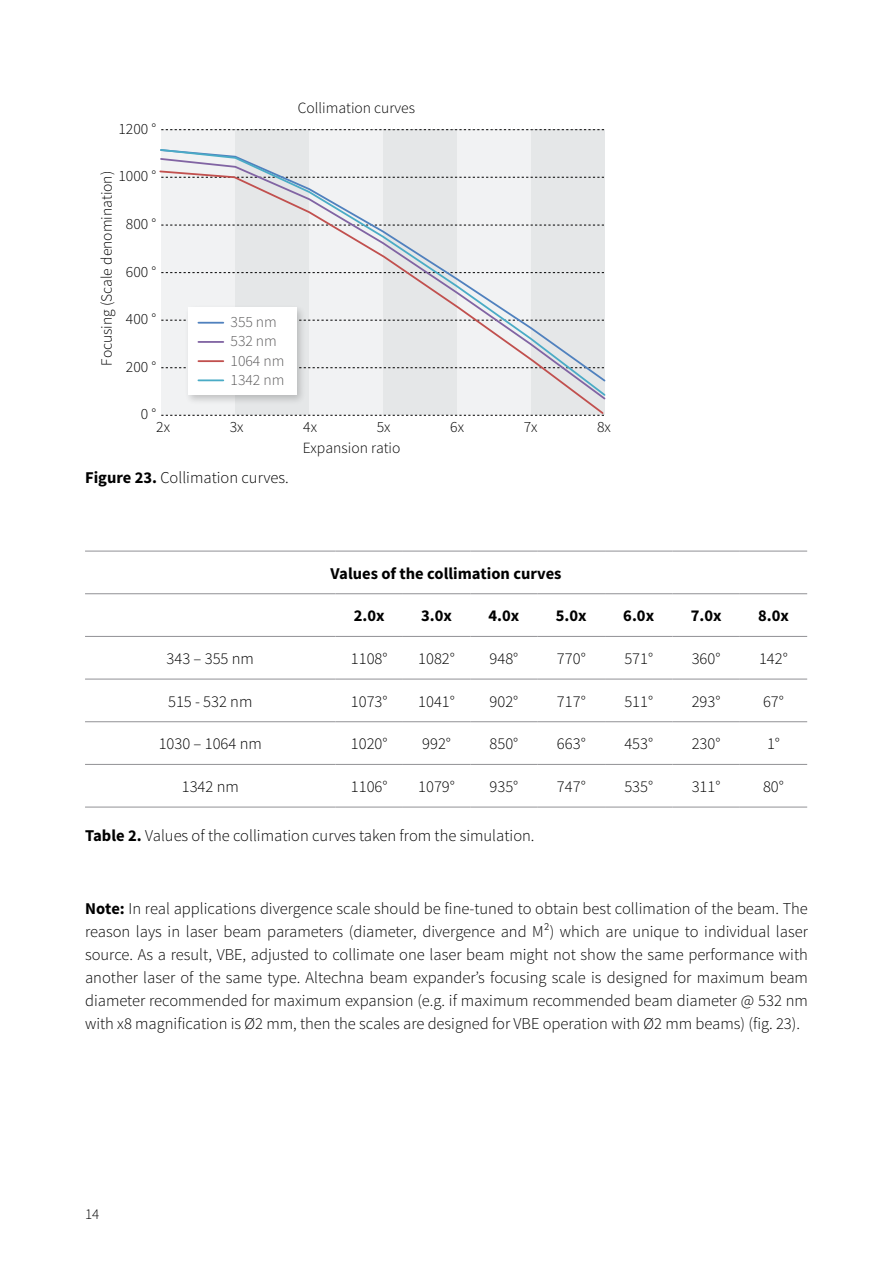
<style>
.page{position:relative;width:893px;height:1263px;background:#fff}
.page>*{position:absolute;margin:0;border:0;box-sizing:border-box;transform-origin:0 0}
.t1{font:300 16.5px/23.1px "Source Sans Pro";color:#000;text-align:justify}
.t2{font:700 16.5px "Source Sans Pro";color:#000}
.t3{font:300 15.6px "Source Sans Pro";color:#000}
.t4{font:300 15.6px/19.2px "Source Sans Pro";letter-spacing:.005em;color:#5a595a}
.t5{font:300 15px "Source Sans Pro";color:#000}
.s1{font-weight:700}
</style>
<div class="page">
<div style="left:161px;top:130px;width:74px;height:285px;background:#f1f2f3"></div>
<div style="left:235px;top:130px;width:74px;height:285px;background:#e5e7e8"></div>
<div style="left:309px;top:130px;width:74px;height:285px;background:#f1f2f3"></div>
<div style="left:383px;top:130px;width:74px;height:285px;background:#e5e7e8"></div>
<div style="left:457px;top:130px;width:74px;height:285px;background:#f1f2f3"></div>
<div style="left:531px;top:130px;width:74px;height:285px;background:#e5e7e8"></div>
<svg style="left:161px;top:129px;width:444px;height:1px"></svg>
<svg style="left:161px;top:401px;width:443px;height:15px"></svg>
<img style="left:181px;top:397px;width:129px;height:11px">
<svg style="left:159px;top:149px;width:447px;height:248px"></svg>
<hr style="left:85px;top:551px;width:251px;height:1px;background:#919195">
<hr style="left:336px;top:551px;width:67px;height:1px;background:#919195">
<hr style="left:403px;top:551px;width:67px;height:1px;background:#919195">
<hr style="left:470px;top:551px;width:68px;height:1px;background:#919195">
<hr style="left:538px;top:551px;width:67px;height:1px;background:#919195">
<hr style="left:605px;top:551px;width:67px;height:1px;background:#919195">
<hr style="left:672px;top:551px;width:68px;height:1px;background:#919195">
<hr style="left:740px;top:551px;width:67px;height:1px;background:#919195">
<hr style="left:85px;top:593px;width:251px;height:1px;background:#919195">
<hr style="left:336px;top:593px;width:67px;height:1px;background:#919195">
<hr style="left:403px;top:593px;width:67px;height:1px;background:#919195">
<hr style="left:470px;top:593px;width:68px;height:1px;background:#919195">
<hr style="left:538px;top:593px;width:67px;height:1px;background:#919195">
<hr style="left:605px;top:593px;width:67px;height:1px;background:#919195">
<hr style="left:672px;top:593px;width:68px;height:1px;background:#919195">
<hr style="left:740px;top:593px;width:67px;height:1px;background:#919195">
<hr style="left:85px;top:636px;width:251px;height:1px;background:#919195">
<hr style="left:336px;top:636px;width:67px;height:1px;background:#919195">
<hr style="left:403px;top:636px;width:67px;height:1px;background:#919195">
<hr style="left:470px;top:636px;width:68px;height:1px;background:#919195">
<hr style="left:538px;top:636px;width:67px;height:1px;background:#919195">
<hr style="left:605px;top:636px;width:67px;height:1px;background:#919195">
<hr style="left:672px;top:636px;width:68px;height:1px;background:#919195">
<hr style="left:740px;top:636px;width:67px;height:1px;background:#919195">
<hr style="left:85px;top:679px;width:251px;height:1px;background:#919195">
<hr style="left:336px;top:679px;width:67px;height:1px;background:#919195">
<hr style="left:403px;top:679px;width:67px;height:1px;background:#919195">
<hr style="left:470px;top:679px;width:68px;height:1px;background:#919195">
<hr style="left:538px;top:679px;width:67px;height:1px;background:#919195">
<hr style="left:605px;top:679px;width:67px;height:1px;background:#919195">
<hr style="left:672px;top:679px;width:68px;height:1px;background:#919195">
<hr style="left:740px;top:679px;width:67px;height:1px;background:#919195">
<hr style="left:85px;top:721px;width:251px;height:1px;background:#919195">
<hr style="left:336px;top:721px;width:67px;height:1px;background:#919195">
<hr style="left:403px;top:721px;width:67px;height:1px;background:#919195">
<hr style="left:470px;top:721px;width:68px;height:1px;background:#919195">
<hr style="left:538px;top:721px;width:67px;height:1px;background:#919195">
<hr style="left:605px;top:721px;width:67px;height:1px;background:#919195">
<hr style="left:672px;top:721px;width:68px;height:1px;background:#919195">
<hr style="left:740px;top:721px;width:67px;height:1px;background:#919195">
<hr style="left:85px;top:764px;width:251px;height:1px;background:#919195">
<hr style="left:336px;top:764px;width:67px;height:1px;background:#919195">
<hr style="left:403px;top:764px;width:67px;height:1px;background:#919195">
<hr style="left:470px;top:764px;width:68px;height:1px;background:#919195">
<hr style="left:538px;top:764px;width:67px;height:1px;background:#919195">
<hr style="left:605px;top:764px;width:67px;height:1px;background:#919195">
<hr style="left:672px;top:764px;width:68px;height:1px;background:#919195">
<hr style="left:740px;top:764px;width:67px;height:1px;background:#919195">
<hr style="left:85px;top:807px;width:251px;height:1px;background:#919195">
<hr style="left:336px;top:807px;width:67px;height:1px;background:#919195">
<hr style="left:403px;top:807px;width:67px;height:1px;background:#919195">
<hr style="left:470px;top:807px;width:68px;height:1px;background:#919195">
<hr style="left:538px;top:807px;width:67px;height:1px;background:#919195">
<hr style="left:605px;top:807px;width:67px;height:1px;background:#919195">
<hr style="left:672px;top:807px;width:68px;height:1px;background:#919195">
<hr style="left:740px;top:807px;width:67px;height:1px;background:#919195">
<p class="t3" style="left:118px;top:119px;width:39px">1200 °</p>
<p class="t3" style="left:118px;top:167px;width:39px">1000 °</p>
<p class="t3" style="left:97px;top:366px;width:196px;rotate:-90deg">Focusing (Scale denomination)</p>
<p class="t3" style="left:126px;top:214px;width:32px">800 °</p>
<p class="t3" style="left:126px;top:262px;width:32px">600 °</p>
<p class="t3" style="left:126px;top:309px;width:32px">400 °</p>
<p class="t3" style="left:126px;top:357px;width:32px">200 °</p>
<p class="t3" style="left:141px;top:405px;width:17px">0 °</p>
<p class="t3" style="left:298px;top:99px;width:119px">Collimation curves</p>
<p class="t4" style="left:231px;top:313px;width:55px">355 nm<br>532 nm<br>1064 nm<br>1342 nm</p>
<p class="t3" style="left:156px;top:417px;width:15px">2x</p>
<p class="t3" style="left:230px;top:417px;width:15px">3x</p>
<p class="t3" style="left:303px;top:417px;width:15px">4x</p>
<p class="t3" style="left:377px;top:417px;width:15px">5x</p>
<p class="t3" style="left:450px;top:417px;width:15px">6x</p>
<p class="t3" style="left:524px;top:417px;width:15px">7x</p>
<p class="t3" style="left:597px;top:417px;width:15px">8x</p>
<p class="t1" style="left:85px;top:466px;width:205px"><span class="s1">Figure 23.</span> Collimation curves.</p>
<p class="t3" style="left:303px;top:439px;width:99px">Expansion ratio</p>
<p class="t2" style="left:331px;top:562px;width:232px">Values of the collimation curves</p>
<p class="t2" style="left:354px;top:605px;width:32px">2.0x</p>
<p class="t2" style="left:421px;top:605px;width:32px">3.0x</p>
<p class="t2" style="left:489px;top:605px;width:32px">4.0x</p>
<p class="t2" style="left:556px;top:605px;width:32px">5.0x</p>
<p class="t2" style="left:623px;top:605px;width:32px">6.0x</p>
<p class="t2" style="left:691px;top:605px;width:32px">7.0x</p>
<p class="t2" style="left:758px;top:605px;width:32px">8.0x</p>
<p class="t1" style="left:167px;top:647px;width:89px">343 – 355 nm</p>
<p class="t1" style="left:351px;top:647px;width:38px">1108°</p>
<p class="t1" style="left:418px;top:647px;width:38px">1082°</p>
<p class="t1" style="left:490px;top:647px;width:30px">948°</p>
<p class="t1" style="left:557px;top:647px;width:30px">770°</p>
<p class="t1" style="left:624px;top:647px;width:30px">571°</p>
<p class="t1" style="left:692px;top:647px;width:30px">360°</p>
<p class="t1" style="left:759px;top:647px;width:30px">142°</p>
<p class="t1" style="left:168px;top:690px;width:86px">515 - 532 nm</p>
<p class="t1" style="left:351px;top:690px;width:38px">1073°</p>
<p class="t1" style="left:418px;top:690px;width:38px">1041°</p>
<p class="t1" style="left:490px;top:690px;width:30px">902°</p>
<p class="t1" style="left:557px;top:690px;width:30px">717°</p>
<p class="t1" style="left:624px;top:690px;width:30px">511°</p>
<p class="t1" style="left:692px;top:690px;width:30px">293°</p>
<p class="t1" style="left:763px;top:690px;width:22px">67°</p>
<p class="t1" style="left:159px;top:732px;width:105px">1030 – 1064 nm</p>
<p class="t1" style="left:351px;top:732px;width:38px">1020°</p>
<p class="t1" style="left:422px;top:732px;width:30px">992°</p>
<p class="t1" style="left:490px;top:732px;width:30px">850°</p>
<p class="t1" style="left:557px;top:732px;width:30px">663°</p>
<p class="t1" style="left:624px;top:732px;width:30px">453°</p>
<p class="t1" style="left:692px;top:732px;width:30px">230°</p>
<p class="t1" style="left:767px;top:732px;width:15px">1°</p>
<p class="t1" style="left:182px;top:775px;width:59px">1342 nm</p>
<p class="t1" style="left:351px;top:775px;width:38px">1106°</p>
<p class="t1" style="left:418px;top:775px;width:38px">1079°</p>
<p class="t1" style="left:490px;top:775px;width:30px">935°</p>
<p class="t1" style="left:557px;top:775px;width:30px">747°</p>
<p class="t1" style="left:624px;top:775px;width:30px">535°</p>
<p class="t1" style="left:692px;top:775px;width:30px">311°</p>
<p class="t1" style="left:763px;top:775px;width:22px">80°</p>
<p class="t1" style="left:85px;top:824px;width:451px"><span class="s1">Table 2.</span> Values of the collimation curves taken from the simulation.</p>
<p class="t1" style="left:85px;top:897px;width:724px"><span class="s1">Note:</span> In real applications divergence scale should be fine-tuned to obtain best collimation of the beam. The reason lays in laser beam parameters (diameter, divergence and M²) which are unique to individual laser source. As a result, VBE, adjusted to collimate one laser beam might not show the same performance with another laser of the same type. Altechna beam expander’s focusing scale is designed for maximum beam diameter recommended for maximum expansion (e.g. if maximum recommended beam diameter @ 532 nm with x8 magnification is Ø2 mm, then the scales are designed for VBE operation with Ø2 mm beams) (fig. 23).</p>
<p class="t5" style="left:85px;top:1205px;width:16px">14</p>
</div>
